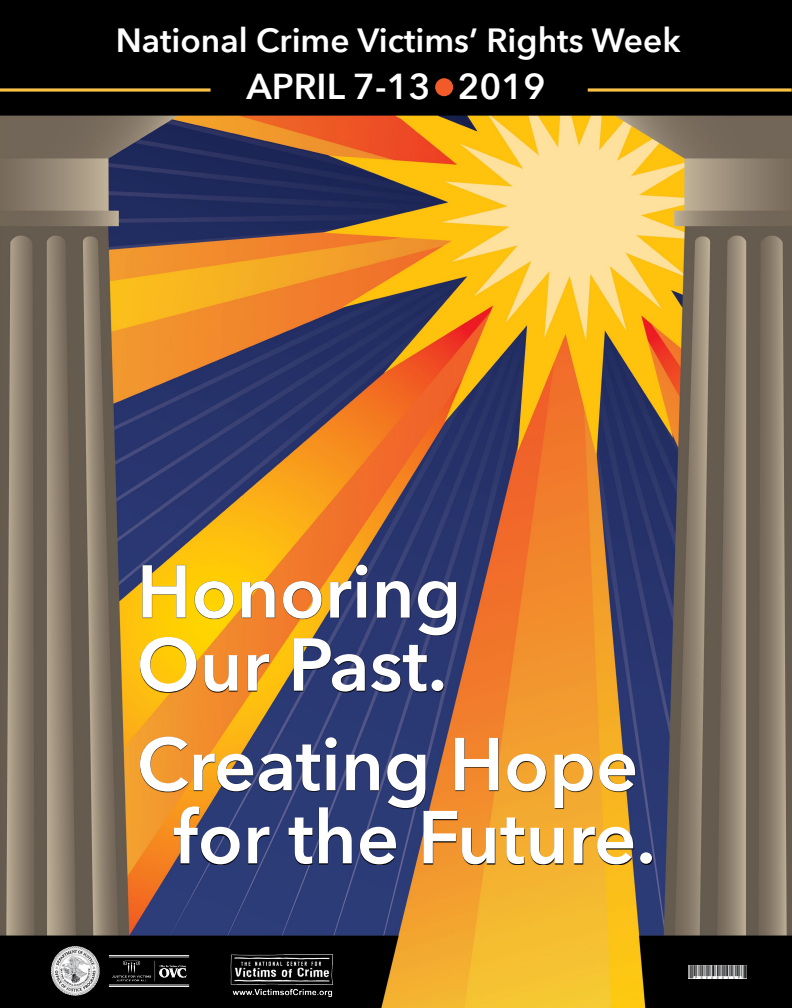
<style>
.page{position:relative;width:792px;height:1008px;background:#fff}
.page>*{position:absolute;margin:0;border:0;box-sizing:border-box;transform-origin:0 0}
.t1{font:600 74px "Avenir Next";color:#fff}
.t2{font:600 36px "Avenir Next";color:#fff}
.t3{font:600 33.5px "Avenir Next";color:#fff}
</style>
<div class="page">
<img style="left:0;top:0;width:792px;height:1008px">
<div style="left:118px;top:26px;width:564px;height:34px;background:#000"></div>
<svg style="left:140px;top:564px;width:317px;height:129px;background:#71562c"></svg>
<svg style="left:140px;top:736px;width:513px;height:129px;background:#6b503a"></svg>
<div style="left:246px;top:73px;width:299px;height:28px;background:#000"></div>
<div style="left:435px;top:78px;width:18px;height:18px;background:#f15a29;border-radius:50%"></div>
<img style="left:41px;top:938px;width:302px;height:68px">
<img style="left:688px;top:965px;width:58px;height:14px">
<p class="t3" style="left:116px;top:11px;width:566px">National Crime Victims’ Rights Week</p>
<p class="t2" style="left:247px;top:56px;width:300px">APRIL 7-13 2019</p>
<p class="t1" style="left:137px;top:528px;width:326px">Honoring</p>
<p class="t1" style="left:137px;top:601px;width:312px">Our Past.</p>
<p class="t1" style="left:137px;top:701px;width:503px">Creating Hope</p>
<p class="t1" style="left:174px;top:774px;width:483px">for the Future.</p>
</div>
